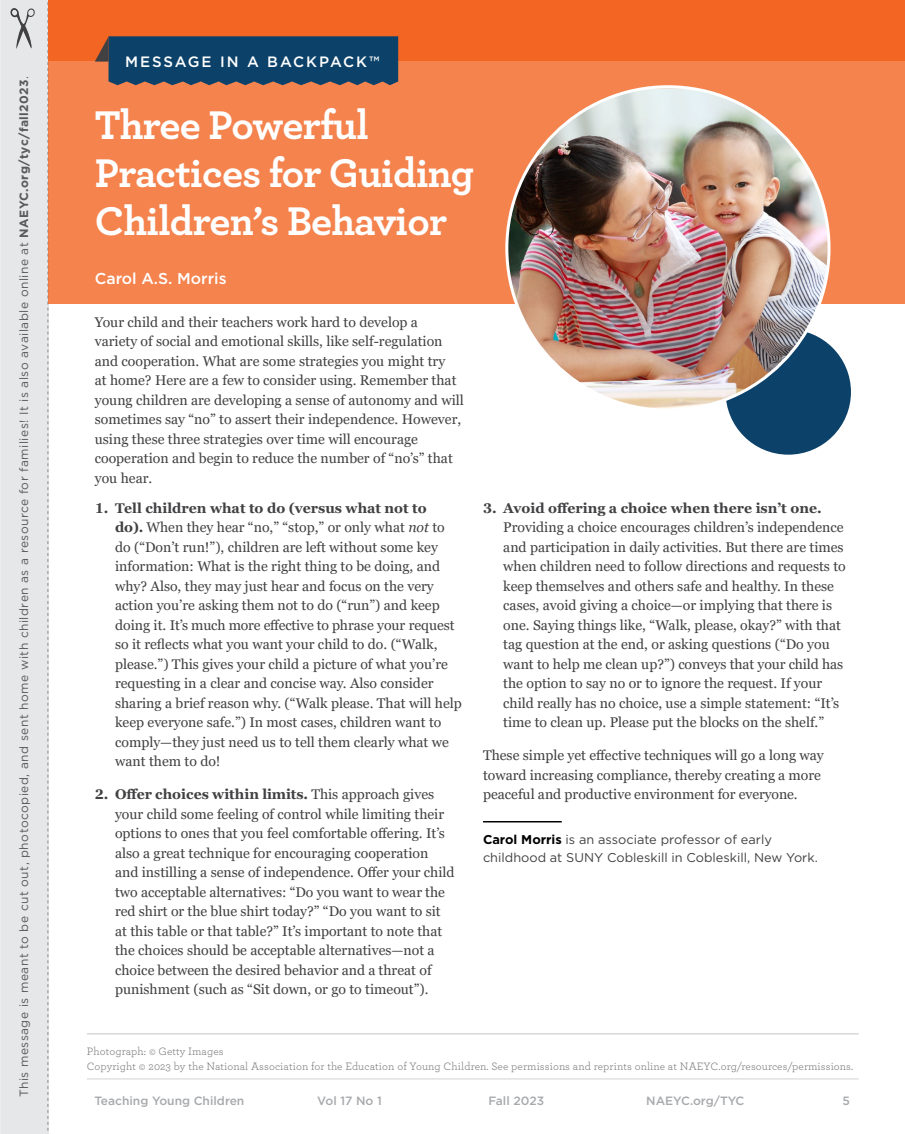
<style>
.page{position:relative;width:905px;height:1134px;background:#fff}
.page>*{position:absolute;margin:0;border:0;box-sizing:border-box;transform-origin:0 0}
.t1{font:700 42px/48px "Archer Pro";letter-spacing:-.02em;color:#fff}
.t2{font:500 15.75px "Gotham";color:#fff}
.t3{font:500 15px "Gotham";letter-spacing:.13em;color:#fff}
.t4{font:14.1px/19.5px "Georgia Pro";color:#414042}
.t5{font:700 14.1px "Georgia Pro";color:#414042}
.t6{font:12.75px/18px "Gotham";color:#414042}
.t7{font:12px "Gotham";letter-spacing:.04em;color:#58595b}
.t8{font:500 12px "Gotham";color:#a7a9ac}
.t9{font:11.25px/15px "Archer Pro";letter-spacing:.01em;color:#7b7c7f}
.s1{font-weight:700}
.s2{font-style:italic}
.s3{font-weight:700;color:#000}
</style>
<div class="page">
<div style="left:0;top:0;width:48px;height:1134px;background:#e6e7e8"></div>
<svg style="left:10px;top:8px;width:25px;height:41px"></svg>
<svg style="left:48px;top:303px;width:1px;height:831px"></svg>
<hr style="left:87px;top:1079px;width:771px;height:1px;background:#d1d3d4">
<div style="left:48px;top:0;width:856px;height:61px;background:#f26522"></div>
<div style="left:48px;top:61px;width:856px;height:242px;background:#f4834e"></div>
<div style="left:725px;top:329px;width:125px;height:126px;background:#0c426a;border-radius:50%"></div>
<img style="left:507px;top:88px;width:322px;height:322px">
<svg style="left:95px;top:36px;width:303px;height:49px;background:#1e4666"></svg>
<hr style="left:87px;top:1034px;width:771px;height:1px;background:#c2c4c6">
<hr style="left:483px;top:821px;width:78px;height:1px;background:#000">
<p class="t7" style="left:16px;top:1097px;width:1023px;rotate:-90deg">This message is meant to be cut out, photocopied, and sent home with children as a resource for families! It is also available online at <span class="s1">NAEYC.org/tyc/fall2023</span>.</p>
<p class="t3" style="left:125px;top:51px;width:256px">MESSAGE IN A BACKPACK™</p>
<h1 class="t1" style="left:95px;top:98px;width:381px">Three Powerful<br>Practices for Guiding<br>Children’s Behavior</h1>
<p class="t2" style="left:95px;top:268px;width:133px">Carol A.S. Morris</p>
<p class="t4" style="left:95px;top:313px;width:370px">Your child and their teachers work hard to develop a variety of social and emotional skills, like self-regulation and cooperation. What are some strategies you might try<br>at home? Here are a few to consider using. Remember that young children are developing a sense of autonomy and will sometimes say “no” to assert their independence. However, using these three strategies over time will encourage cooperation and begin to reduce the number of “no’s” that you hear.</p>
<p class="t4" style="left:115px;top:499px;width:348px;text-indent:-20px"><span class="s1">1. Tell children what to do (versus what not to<br>do).</span> When they hear “no,” “stop,” or only what <span class="s2">not</span> to do (“Don’t run!”), children are left without some key information: What is the right thing to be doing, and why? Also, they may just hear and focus on the very action you’re asking them not to do (“run”) and keep doing it. It’s much more effective to phrase your request so it reflects what you want your child to do. (“Walk, please.”) This gives your child a picture of what you’re requesting in a clear and concise way. Also consider sharing a brief reason why. (“Walk please. That will help keep everyone safe.”) In most cases, children want to comply—they just need us to tell them clearly what we want them to do!</p>
<p class="t4" style="left:115px;top:785px;width:341px;text-indent:-20px"><span class="s1">2. Offer choices within limits.</span> This approach gives your child some feeling of control while limiting their options to ones that you feel comfortable offering. It’s also a great technique for encouraging cooperation and instilling a sense of independence. Offer your child two acceptable alternatives: “Do you want to wear the red shirt or the blue shirt today?” “Do you want to sit at this table or that table?” It’s important to note that the choices should be acceptable alternatives—not a choice between the desired behavior and a threat of punishment (such as “Sit down, or go to timeout”).</p>
<p class="t5" style="left:483px;top:500px;width:340px">3. Avoid offering a choice when there isn’t one.</p>
<p class="t4" style="left:503px;top:518px;width:344px">Providing a choice encourages children’s independence and participation in daily activities. But there are times when children need to follow directions and requests to keep themselves and others safe and healthy. In these cases, avoid giving a choice—or implying that there is one. Saying things like, “Walk, please, okay?” with that tag question at the end, or asking questions (“Do you want to help me clean up?”) conveys that your child has the option to say no or to ignore the request. If your child really has no choice, use a simple statement: “It’s time to clean up. Please put the blocks on the shelf.”</p>
<p class="t4" style="left:483px;top:746px;width:342px">These simple yet effective techniques will go a long way toward increasing compliance, thereby creating a more peaceful and productive environment for everyone.</p>
<p class="t6" style="left:483px;top:830px;width:336px"><span class="s3">Carol Morris</span> is an associate professor of early childhood at SUNY Cobleskill in Cobleskill, New York.</p>
<p class="t9" style="left:87px;top:1043px;width:768px">Photograph: © Getty Images<br>Copyright © 2023 by the National Association for the Education of Young Children. See permissions and reprints online at NAEYC.org/resources/permissions.</p>
<p class="t8" style="left:95px;top:1093px;width:151px">Teaching Young Children</p>
<p class="t8" style="left:317px;top:1093px;width:66px">Vol 17 No 1</p>
<p class="t8" style="left:488px;top:1093px;width:57px">Fall 2023</p>
<p class="t8" style="left:646px;top:1093px;width:100px">NAEYC.org/TYC</p>
<p class="t8" style="left:842px;top:1093px;width:9px">5</p>
</div>
